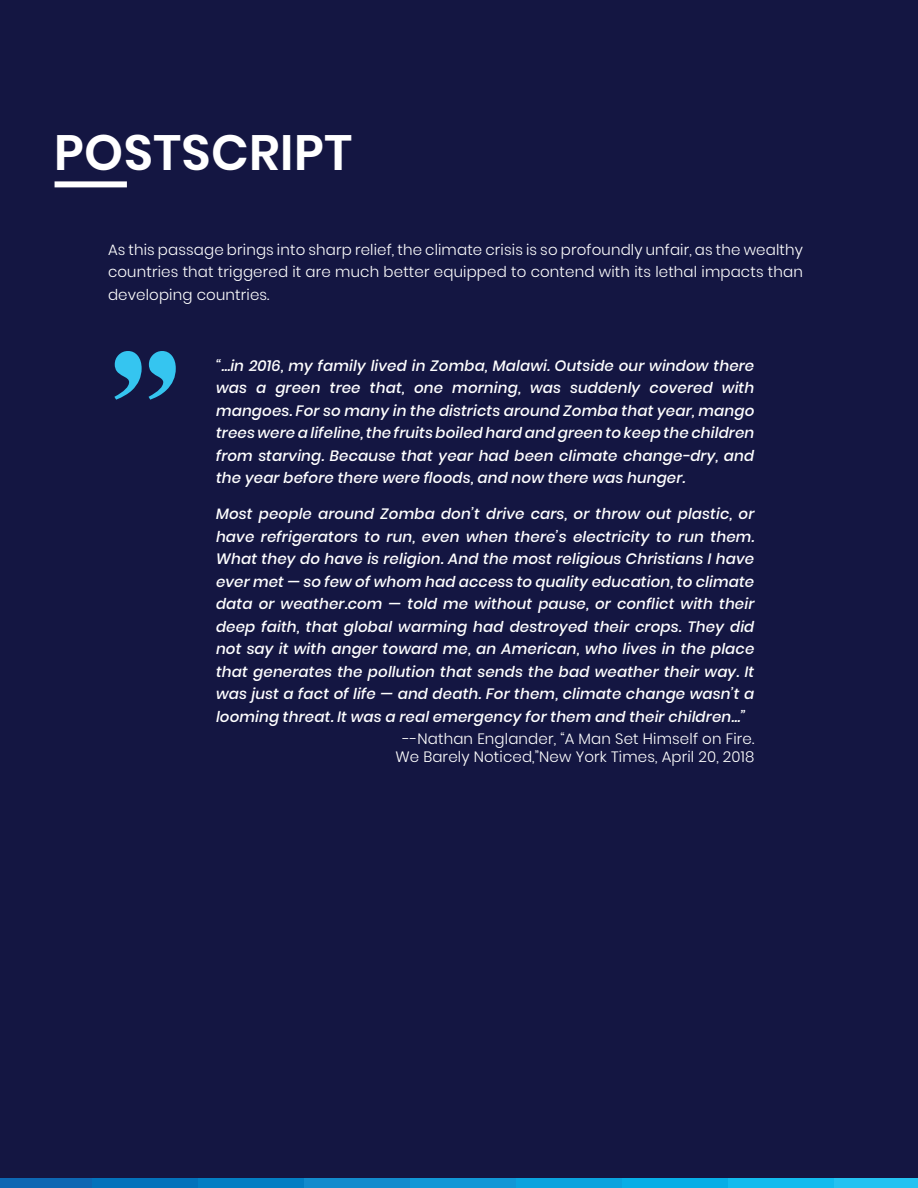
<style>
.page{position:relative;width:918px;height:1188px;background:#141642}
.page>*{position:absolute;margin:0;border:0;box-sizing:border-box;transform-origin:0 0}
.t1{font:600 49.5px "Poppins";letter-spacing:.01em;color:#fff}
.t2{font:italic 500 15px/22.5px "Poppins";letter-spacing:.01em;color:#fff;text-align:justify}
.t3{font:300 15px/22.5px "Poppins";letter-spacing:.01em;color:#fff;text-align:center}
</style>
<div class="page">
<div style="left:0;top:1178px;width:93px;height:10px;background:#0d67b3"></div>
<div style="left:93px;top:1178px;width:106px;height:10px;background:#0372bb"></div>
<div style="left:199px;top:1178px;width:106px;height:10px;background:#037ec3"></div>
<div style="left:305px;top:1178px;width:106px;height:10px;background:#128bcd"></div>
<div style="left:411px;top:1178px;width:106px;height:10px;background:#1197d6"></div>
<div style="left:517px;top:1178px;width:106px;height:10px;background:#0aa3de"></div>
<div style="left:623px;top:1178px;width:106px;height:10px;background:#07aee6"></div>
<div style="left:729px;top:1178px;width:106px;height:10px;background:#12bbee"></div>
<div style="left:835px;top:1178px;width:83px;height:10px;background:#24c2f1"></div>
<div style="left:55px;top:181px;width:72px;height:6px;background:#fff"></div>
<svg style="left:114px;top:351px;width:62px;height:49px"></svg>
<h1 class="t1" style="left:54px;top:124px;width:299px">POSTSCRIPT</h1>
<p class="t3" style="left:108px;top:238px;width:697px;text-align:justify">As this passage brings into sharp relief, the climate crisis is so profoundly unfair, as the wealthy countries that triggered it are much better equipped to contend with its lethal impacts than developing countries.</p>
<p class="t2" style="left:216px;top:354px;width:540px">“...in 2016, my family lived in Zomba, Malawi. Outside our window there was a green tree that, one morning, was suddenly covered with mangoes. For so many in the districts around Zomba that year, mango trees were a lifeline, the fruits boiled hard and green to keep the children from starving. Because that year had been climate change-dry, and the year before there were floods, and now there was hunger.</p>
<p class="t2" style="left:216px;top:503px;width:540px">Most people around Zomba don’t drive cars, or throw out plastic, or have refrigerators to run, even when there’s electricity to run them.<br>What they do have is religion. And the most religious Christians I have ever met — so few of whom had access to quality education, to climate data or weather.com — told me without pause, or conflict with their deep faith, that global warming had destroyed their crops. They did not say it with anger toward me, an American, who lives in the place that generates the pollution that sends the bad weather their way. It was just a fact of life — and death. For them, climate change wasn’t a looming threat. It was a real emergency for them and their children...”</p>
<p class="t3" style="left:395px;top:730px;width:361px;line-height:18px">--Nathan Englander, “A Man Set Himself on Fire.<br>We Barely Noticed,”New York Times, April 20, 2018</p>
</div>
